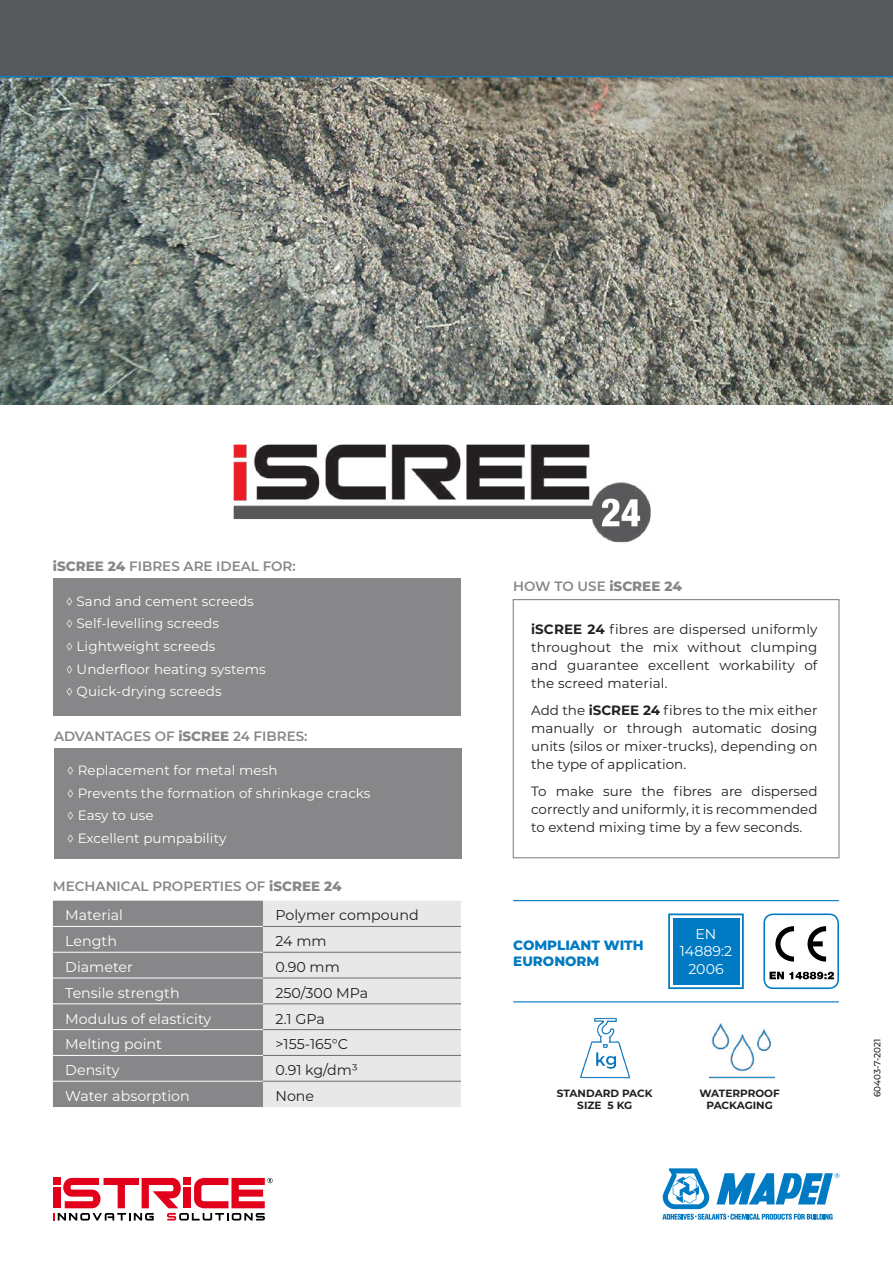
<style>
.page{position:relative;width:893px;height:1263px;background:#fff}
.page>*{position:absolute;margin:0;border:0;box-sizing:border-box;transform-origin:0 0}
.t1{font:14.25px "Montserrat";color:#fff}
.t2{font:14.25px "Montserrat";color:#231f20}
.t3{font:14.1px/17.4px "Montserrat";color:#fff;text-align:center}
.t4{font:13.5px/18px "Montserrat";color:#231f20;text-align:justify}
.t5{font:13.5px/22.6px "Montserrat";letter-spacing:.005em;color:#fff}
.t6{font:600 13.5px "Montserrat";color:#87878a}
.t7{font:800 13.5px/16.5px "Montserrat";color:#007ac2}
.t8{font:700 10.5px/12px "Montserrat";color:#231f20;text-align:center}
.t9{font:500 9px "Montserrat";letter-spacing:-.005em;color:#231f20}
.s1{font-weight:800}
.s2{font-weight:700}
</style>
<div class="page">
<div style="left:53px;top:578px;width:407px;height:137px;background:#87878a"></div>
<div style="left:513px;top:599px;width:326px;height:259px;border:1px solid #87878a"></div>
<img style="left:0;top:77px;width:893px;height:328px">
<svg style="left:53px;top:901px;width:408px;height:206px;background:#b6b5b7"></svg>
<hr style="left:53px;top:926px;width:210px;height:1px;background:#fff">
<hr style="left:53px;top:952px;width:210px;height:1px;background:#fff">
<hr style="left:53px;top:978px;width:210px;height:1px;background:#fff">
<hr style="left:53px;top:1003px;width:210px;height:1px;background:#fff">
<hr style="left:53px;top:1029px;width:210px;height:1px;background:#fff">
<hr style="left:53px;top:1055px;width:210px;height:1px;background:#fff">
<hr style="left:53px;top:1081px;width:210px;height:1px;background:#fff">
<hr style="left:263px;top:926px;width:198px;height:1px;background:#6c6d70">
<hr style="left:263px;top:952px;width:198px;height:1px;background:#6c6d70">
<hr style="left:263px;top:978px;width:198px;height:1px;background:#6c6d70">
<hr style="left:263px;top:1003px;width:198px;height:1px;background:#6c6d70">
<hr style="left:263px;top:1029px;width:198px;height:1px;background:#6c6d70">
<hr style="left:263px;top:1055px;width:198px;height:1px;background:#6c6d70">
<hr style="left:263px;top:1081px;width:198px;height:1px;background:#6c6d70">
<svg style="left:53px;top:1178px;width:220px;height:42px"></svg>
<img style="left:580px;top:1017px;width:51px;height:62px">
<img style="left:710px;top:1023px;width:64px;height:56px">
<div style="left:673px;top:918px;width:66px;height:66px;background:#007ac2"></div>
<div style="left:668px;top:913px;width:76px;height:76px;border:2px solid #007ac2"></div>
<svg style="left:763px;top:913px;width:76px;height:76px"></svg>
<hr style="left:513px;top:900px;width:326px;height:1px;background:#007ac2">
<hr style="left:513px;top:1001px;width:326px;height:1px;background:#007ac2">
<div style="left:54px;top:748px;width:407px;height:110px;background:#87878a"></div>
<img style="left:233px;top:444px;width:418px;height:99px">
<div style="left:0;top:0;width:893px;height:77px;background:#57585a"></div>
<svg style="left:662px;top:1168px;width:177px;height:52px"></svg>
<p class="t6" style="left:53px;top:556px;width:244px"><span class="s1">iSCREE 24</span> FIBRES ARE IDEAL FOR:</p>
<p class="t5" style="left:66px;top:589px;width:201px">◊ Sand and cement screeds<br>◊ Self-levelling screeds<br>◊ Lightweight screeds<br>◊ Underfloor heating systems ◊ Quick-drying screeds</p>
<p class="t6" style="left:54px;top:727px;width:255px">ADVANTAGES OF <span class="s1">iSCREE</span> 24 FIBRES:</p>
<p class="t5" style="left:67px;top:758px;width:305px">◊ Replacement for metal mesh<br>◊ Prevents the formation of shrinkage cracks ◊ Easy to use<br>◊ Excellent pumpability</p>
<p class="t6" style="left:53px;top:876px;width:290px">MECHANICAL PROPERTIES OF <span class="s1">iSCREE 24</span></p>
<p class="t1" style="left:65px;top:905px;width:59px">Material</p>
<p class="t2" style="left:275px;top:905px;width:145px">Polymer compound</p>
<p class="t1" style="left:65px;top:931px;width:53px">Length</p>
<p class="t2" style="left:275px;top:931px;width:53px">24 mm</p>
<p class="t1" style="left:65px;top:957px;width:69px">Diameter</p>
<p class="t2" style="left:275px;top:957px;width:66px">0.90 mm</p>
<p class="t1" style="left:65px;top:983px;width:116px">Tensile strength</p>
<p class="t2" style="left:275px;top:983px;width:94px">250/300 MPa</p>
<p class="t1" style="left:65px;top:1009px;width:148px">Modulus of elasticity</p>
<p class="t2" style="left:275px;top:1009px;width:51px">2.1 GPa</p>
<p class="t1" style="left:65px;top:1034px;width:98px">Melting point</p>
<p class="t2" style="left:275px;top:1034px;width:74px">&gt;155-165°C</p>
<p class="t1" style="left:65px;top:1060px;width:56px">Density</p>
<p class="t2" style="left:275px;top:1060px;width:84px">0.91 kg/dm³</p>
<p class="t1" style="left:65px;top:1086px;width:126px">Water absorption</p>
<p class="t2" style="left:275px;top:1086px;width:40px">None</p>
<p class="t6" style="left:513px;top:576px;width:170px">HOW TO USE <span class="s1">iSCREE 24</span></p>
<p class="t4" style="left:531px;top:620px;width:288px"><span class="s2">iSCREE 24</span> fibres are dispersed uniformly throughout the mix without clumping and guarantee excellent workability of the screed material.</p>
<p class="t4" style="left:531px;top:701px;width:288px">Add the <span class="s2">iSCREE 24</span> fibres to the mix either manually or through automatic dosing units (silos or mixer-trucks), depending on the type of application.</p>
<p class="t4" style="left:531px;top:781px;width:288px">To make sure the fibres are dispersed correctly and uniformly, it is recommended to extend mixing time by a few seconds.</p>
<p class="t7" style="left:513px;top:936px;width:132px">COMPLIANT WITH<br>EURONORM</p>
<p class="t3" style="left:680px;top:925px;width:54px">EN<br>14889:2<br>2006</p>
<p class="t8" style="left:557px;top:1087px;width:97px">STANDARD PACK<br>SIZE 5 KG</p>
<p class="t8" style="left:699px;top:1087px;width:82px">WATERPROOF<br>PACKAGING</p>
<p class="t9" style="left:871px;top:1097px;width:60px;rotate:-90deg">60403-7-2021</p>
</div>
